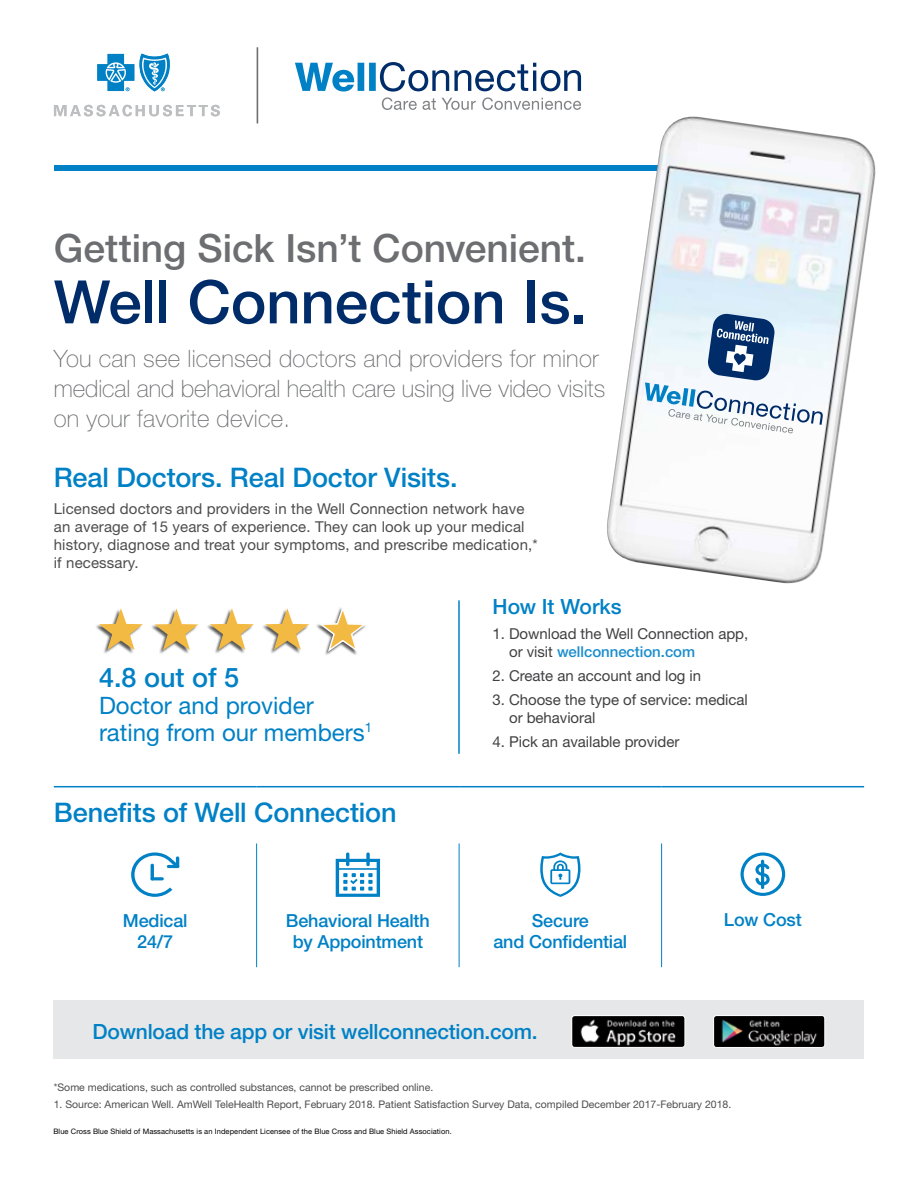
<style>
.page{position:relative;width:918px;height:1188px;background:#fff}
.page>*{position:absolute;margin:0;border:0;box-sizing:border-box;transform-origin:0 0}
.t1{font:500 60px "Helvetica Neue LT Std";letter-spacing:-.005em;color:#002d6a}
.t2{font:500 39px "Helvetica Neue LT Std";letter-spacing:-.005em;color:#6d6e71}
.t3{font:500 27px "Helvetica Neue LT Std";letter-spacing:-.005em;color:#0081c6}
.t4{font:100 24px/30px "Helvetica Neue LT Std";letter-spacing:.01em;color:#6d6e71}
.t5{font:24px/27px "Helvetica Neue LT Std";color:#0081c6}
.t6{font:500 21px "Helvetica Neue LT Std";letter-spacing:-.01em;color:#0081c6}
.t7{font:500 18px/21px "Helvetica Neue LT Std";letter-spacing:-.01em;color:#0081c6;text-align:center}
.t8{font:15px/18px "Helvetica Neue LT Std";letter-spacing:.01em;color:#4d4d4f}
.t9{font:15px/18px "Helvetica Neue LT Std";letter-spacing:-.005em;color:#414042}
.t10{font:10.5px "Helvetica Neue LT Std";color:#4d4d4f}
.t11{font:7.5px "Helvetica Neue LT Std";letter-spacing:.01em;color:#000}
.s1{font-weight:500;color:#1a8ecc}
</style>
<div class="page">
<div style="left:54px;top:165px;width:810px;height:6px;background:#0081c6"></div>
<hr style="left:54px;top:786px;width:203px;height:1px;background:#0081c6">
<hr style="left:257px;top:786px;width:202px;height:1px;background:#0081c6">
<hr style="left:459px;top:786px;width:203px;height:1px;background:#0081c6">
<hr style="left:662px;top:786px;width:202px;height:1px;background:#0081c6">
<hr style="left:256px;top:843px;width:1px;height:124px;background:#0081c6">
<hr style="left:459px;top:843px;width:1px;height:124px;background:#0081c6">
<hr style="left:661px;top:843px;width:1px;height:124px;background:#0081c6">
<svg style="left:131px;top:852px;width:48px;height:45px"></svg>
<svg style="left:336px;top:852px;width:44px;height:45px"></svg>
<svg style="left:540px;top:852px;width:41px;height:45px"></svg>
<svg style="left:741px;top:852px;width:44px;height:44px"></svg>
<div style="left:54px;top:1000px;width:810px;height:58px;background:#e6e7e8"></div>
<img style="left:715px;top:1017px;width:108px;height:29px">
<div style="left:713px;top:1015px;width:112px;height:33px;border:1px solid #fff;border-radius:3px"></div>
<img style="left:573px;top:1017px;width:110px;height:29px">
<div style="left:571px;top:1015px;width:114px;height:33px;border:1px solid #fff;border-radius:3px"></div>
<svg style="left:54px;top:105px;width:166px;height:11px"></svg>
<svg style="left:97px;top:53px;width:73px;height:38px"></svg>
<hr style="left:257px;top:47px;width:1px;height:77px;background:#6d6e71">
<svg style="left:295px;top:62px;width:286px;height:48px"></svg>
<svg style="left:99px;top:608px;width:44px;height:42px"></svg>
<svg style="left:154px;top:608px;width:44px;height:42px"></svg>
<svg style="left:210px;top:608px;width:44px;height:42px"></svg>
<svg style="left:265px;top:608px;width:44px;height:42px"></svg>
<svg style="left:317px;top:608px;width:49px;height:46px"></svg>
<hr style="left:458px;top:600px;width:2px;height:154px;background:#0081c6">
<img style="left:607px;top:117px;width:269px;height:467px">
<svg style="left:645px;top:313px;width:178px;height:120px"></svg>
<h2 class="t2" style="left:54px;top:225px;width:534px">Getting Sick Isn’t Convenient.</h2>
<h1 class="t1" style="left:54px;top:266px;width:535px">Well Connection Is.</h1>
<h3 class="t4" style="left:54px;top:343px;width:553px">You can see licensed doctors and providers for minor medical and behavioral health care using live video visits on your favorite device.</h3>
<h3 class="t3" style="left:54px;top:461px;width:405px">Real Doctors. Real Doctor Visits.</h3>
<h3 class="t8" style="left:54px;top:499px;width:485px">Licensed doctors and providers in the Well Connection network have an average of 15 years of experience. They can look up your medical history, diagnose and treat your symptoms, and prescribe medication,* if necessary.</h3>
<h3 class="t6" style="left:493px;top:594px;width:131px">How It Works</h3>
<h3 class="t9" style="left:509px;top:624px;width:241px;text-indent:-17px">1. Download the Well Connection app, or visit <span class="s1">wellconnection.com</span></h3>
<h3 class="t9" style="left:493px;top:666px;width:210px">2. Create an account and log in</h3>
<h3 class="t9" style="left:509px;top:690px;width:240px;text-indent:-17px">3. Choose the type of service: medical or behavioral</h3>
<h3 class="t9" style="left:493px;top:732px;width:188px">4. Pick an available provider</h3>
<h3 class="t3" style="left:99px;top:661px;width:142px">4.8 out of 5</h3>
<h3 class="t5" style="left:99px;top:692px;width:275px">Doctor and provider rating from our members<sup>1</sup></h3>
<h3 class="t3" style="left:54px;top:797px;width:344px">Benefits of Well Connection</h3>
<h3 class="t7" style="left:123px;top:910px;width:66px">Medical<br>24/7</h3>
<h3 class="t7" style="left:286px;top:910px;width:145px">Behavioral Health by Appointment</h3>
<h3 class="t7" style="left:493px;top:910px;width:135px">Secure<br>and Confidential</h3>
<h3 class="t7" style="left:724px;top:909px;width:79px">Low Cost</h3>
<h3 class="t6" style="left:93px;top:1019px;width:447px">Download the app or visit wellconnection.com.</h3>
<p class="t10" style="left:54px;top:1081px;width:381px">*Some medications, such as controlled substances, cannot be prescribed online.</p>
<p class="t10" style="left:54px;top:1098px;width:679px">1. Source: American Well. AmWell TeleHealth Report, February 2018. Patient Satisfaction Survey Data, compiled December 2017-February 2018.</p>
<p class="t11" style="left:53px;top:1127px;width:400px">Blue Cross Blue Shield of Massachusetts is an Independent Licensee of the Blue Cross and Blue Shield Association.</p>
</div>
